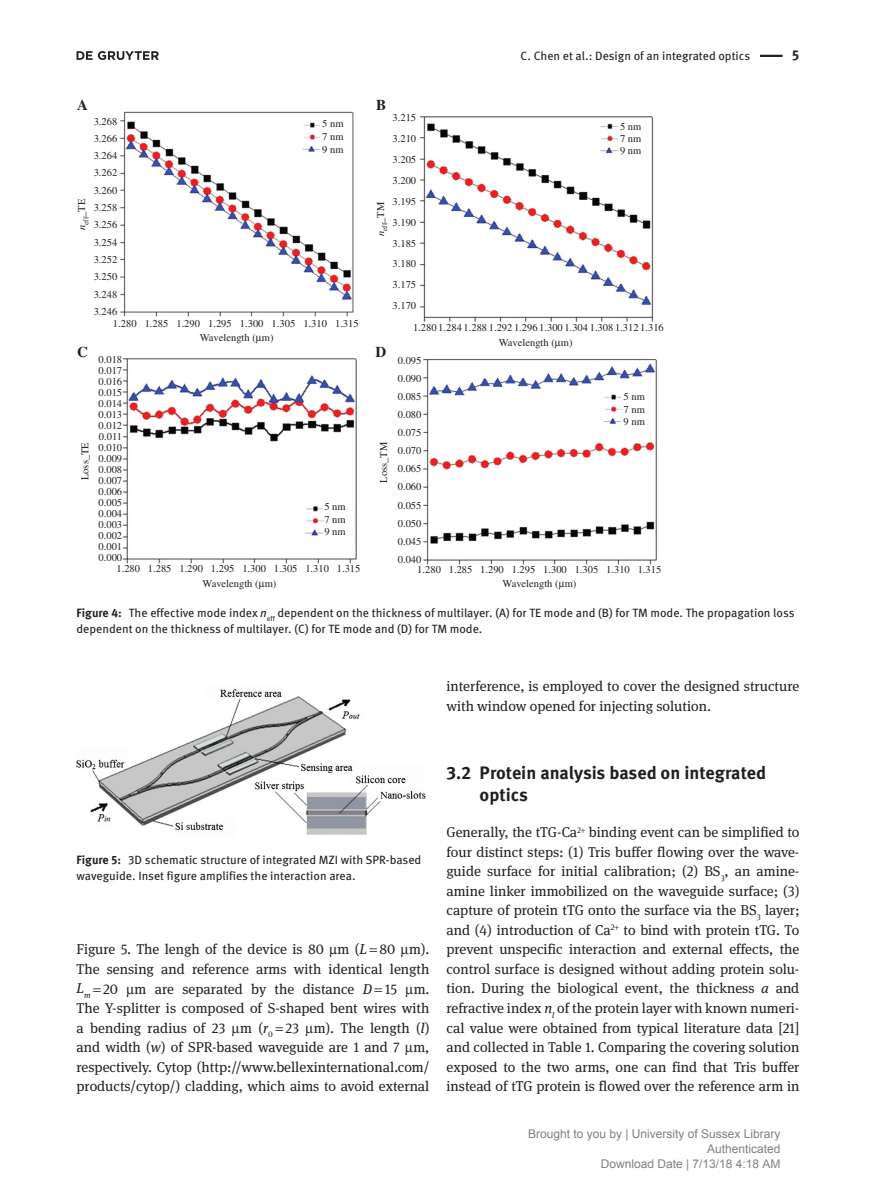
<style>
.page{position:relative;width:893px;height:1191px;background:#fff}
.page>*{position:absolute;margin:0;border:0;box-sizing:border-box;transform-origin:0 0}
.t1{font:700 18px/22.5px "DG Meta Science";color:#231f20}
.t2{font:700 15px "Times";color:#231f20}
.t3{font:14.25px/19.5px "DG Meta Serif Science";color:#231f20;text-align:justify}
.t4{font:700 14.25px "DG Meta Science";color:#231f20}
.t5{font:12px/16.5px "DG Meta Science";color:#231f20}
.t6{font:12px/15px "Arial";color:#808080;text-align:right}
.t7{font:10.5px/18.1px "Times";color:#231f20;text-align:justify}
.t8{font:7.35px "Times";color:#231f20}
.s1{font-style:italic}
.s2{font-weight:700}
</style>
<div class="page">
<hr style="left:760px;top:55px;width:22px;height:2px;background:#231f20">
<img style="left:423px;top:359px;width:234px;height:206px">
<img style="left:420px;top:116px;width:233px;height:206px">
<img style="left:120px;top:111px;width:234px;height:206px">
<img style="left:122px;top:358px;width:235px;height:206px">
<img style="left:77px;top:689px;width:348px;height:146px">
<svg style="left:77px;top:51px;width:82px;height:9px"></svg>
<p class="t2" style="left:77px;top:96px;width:12px">A</p>
<p class="t2" style="left:376px;top:96px;width:12px">B</p>
<p class="t7" style="left:94px;top:112px;width:25px">3.268</p>
<p class="t7" style="left:94px;top:129px;width:25px">3.266</p>
<p class="t7" style="left:94px;top:146px;width:25px">3.264</p>
<p class="t7" style="left:94px;top:164px;width:25px">3.262</p>
<p class="t7" style="left:94px;top:181px;width:25px">3.260</p>
<p class="t7" style="left:73px;top:230px;width:33px;rotate:-90deg"><span class="s1">n</span><sub>ef</sub> _TE</p>
<p class="t7" style="left:94px;top:198px;width:25px">3.258</p>
<p class="t8" style="left:82px;top:219px;width:4px;rotate:-90deg">f</p>
<p class="t7" style="left:94px;top:216px;width:25px">3.256</p>
<p class="t7" style="left:94px;top:233px;width:25px">3.254</p>
<p class="t7" style="left:94px;top:250px;width:25px">3.252</p>
<p class="t7" style="left:94px;top:268px;width:25px">3.250</p>
<p class="t7" style="left:94px;top:285px;width:25px">3.248</p>
<p class="t7" style="left:94px;top:302px;width:25px">3.246</p>
<p class="t7" style="left:322px;top:117px;width:23px;line-height:12.8px">5 nm 7 nm 9 nm</p>
<p class="t7" style="left:393px;top:108px;width:25px">3.215</p>
<p class="t7" style="left:393px;top:128px;width:25px;line-height:20.9px">3.210<br>3.205</p>
<p class="t7" style="left:393px;top:171px;width:25px">3.200</p>
<p class="t7" style="left:393px;top:192px;width:25px">3.195</p>
<p class="t7" style="left:371px;top:236px;width:36px;rotate:-90deg"><span class="s1">n</span><sub>ef</sub> _TM</p>
<p class="t7" style="left:393px;top:213px;width:25px">3.190</p>
<p class="t8" style="left:381px;top:225px;width:4px;rotate:-90deg">f</p>
<p class="t7" style="left:393px;top:234px;width:25px">3.185</p>
<p class="t7" style="left:393px;top:255px;width:25px">3.180</p>
<p class="t7" style="left:393px;top:276px;width:25px">3.175</p>
<p class="t7" style="left:393px;top:296px;width:25px">3.170</p>
<p class="t5" style="left:521px;top:47px;width:231px">C. Chen et al.: Design of an integrated optics</p>
<p class="t4" style="left:792px;top:44px;width:9px">5</p>
<p class="t7" style="left:620px;top:120px;width:23px;line-height:12.1px">5 nm 7 nm 9 nm</p>
<p class="t7" style="left:200px;top:316px;width:75px;line-height:14.2px;text-indent:-55px">1.285 1.290 1.295 1.300<br>Wavelength ( m)</p>
<p class="t7" style="left:272px;top:314px;width:89px">1.305 1.310 1.315</p>
<p class="t7" style="left:113px;top:314px;width:25px">1.280</p>
<p class="t7" style="left:413px;top:318px;width:252px">1.280 1.284 1.288 1.292 1.296 1.300 1.304 1.308 1.312 1.316</p>
<p class="t7" style="left:499px;top:333px;width:75px">Wavelength ( m)</p>
<p class="t2" style="left:77px;top:343px;width:12px">C</p>
<p class="t2" style="left:376px;top:343px;width:12px">D</p>
<p class="t7" style="left:99px;top:350px;width:25px">0.018</p>
<p class="t7" style="left:398px;top:351px;width:25px">0.095<br>0.090<br>0.085<br>0.080<br>0.075<br>0.070<br>0.065<br>0.060<br>0.055<br>0.050<br>0.045<br>0.040</p>
<p class="t7" style="left:99px;top:361px;width:25px">0.017</p>
<p class="t7" style="left:99px;top:372px;width:25px">0.016</p>
<p class="t7" style="left:99px;top:383px;width:25px">0.015</p>
<p class="t7" style="left:623px;top:390px;width:23px;line-height:12.8px">5 nm 7 nm 9 nm</p>
<p class="t7" style="left:99px;top:394px;width:25px">0.014</p>
<p class="t7" style="left:99px;top:405px;width:25px">0.013</p>
<p class="t7" style="left:99px;top:416px;width:25px">0.012</p>
<p class="t7" style="left:99px;top:427px;width:25px">0.011</p>
<p class="t7" style="left:76px;top:480px;width:39px;rotate:-90deg">Loss_TE</p>
<p class="t7" style="left:375px;top:482px;width:42px;rotate:-90deg">Loss_TM</p>
<p class="t7" style="left:99px;top:438px;width:25px">0.010</p>
<p class="t7" style="left:99px;top:449px;width:25px">0.009</p>
<p class="t7" style="left:99px;top:460px;width:25px">0.008</p>
<p class="t7" style="left:99px;top:471px;width:25px">0.007</p>
<p class="t7" style="left:99px;top:482px;width:25px">0.006</p>
<p class="t7" style="left:99px;top:493px;width:25px">0.005</p>
<p class="t7" style="left:324px;top:501px;width:23px;line-height:12.1px">5 nm 7 nm 9 nm</p>
<p class="t7" style="left:99px;top:504px;width:25px">0.004</p>
<p class="t7" style="left:99px;top:515px;width:25px">0.003</p>
<p class="t7" style="left:99px;top:526px;width:25px">0.002</p>
<p class="t7" style="left:99px;top:537px;width:25px">0.001</p>
<p class="t7" style="left:99px;top:548px;width:25px">0.000</p>
<p class="t7" style="left:203px;top:560px;width:75px;line-height:15.8px;text-indent:-86px">1.280 1.285 1.290 1.295 1.300<br>Wavelength ( m)</p>
<p class="t7" style="left:274px;top:559px;width:88px">1.305 1.310 1.315</p>
<p class="t7" style="left:503px;top:563px;width:75px;line-height:14.1px;text-indent:-85px">1.280 1.285 1.290 1.295 1.300<br>Wavelength ( m)</p>
<p class="t7" style="left:575px;top:561px;width:88px">1.305 1.310 1.315</p>
<p class="t5" style="left:77px;top:604px;width:719px"><span class="s2">Figure 4:</span> The effective mode index <span class="s1">n</span><sub>eff</sub> dependent on the thickness of multilayer. (A) for TE mode and (B) for TM mode. The propagation loss dependent on the thickness of multilayer. (C) for TE mode and (D) for TM mode.</p>
<p class="t3" style="left:446px;top:676px;width:354px">interference, is employed to cover the designed structure with window opened for injecting solution.</p>
<p class="t5" style="left:77px;top:851px;width:346px"><span class="s2">Figure 5:</span> 3D schematic structure of integrated MZI with SPR-based waveguide. Inset figure amplifies the interaction area.</p>
<p class="t3" style="left:77px;top:939px;width:354px">Figure 5. The lengh of the device is 80 m (<span class="s1">L</span> 80 m).<br>The sensing and reference arms with identical length <span class="s1">L</span><sub>m</sub> 20 m are separated by the distance <span class="s1">D</span> 15 m.<br>The Y-splitter is composed of S-shaped bent wires with a bending radius of 23 m (<span class="s1">r</span><sub>0</sub> 23 m). The length (<span class="s1">l</span>) and width (<span class="s1">w</span>) of SPR-based waveguide are 1 and 7 m, respectively. Cytop (http://www.bellexinternational.com/ products/cytop/) cladding, which aims to avoid external</p>
<p class="t1" style="left:480px;top:761px;width:288px;text-indent:-33px">3.2 Protein analysis based on integrated optics</p>
<p class="t3" style="left:446px;top:822px;width:354px">Generally, the tTG-Ca<sup>2</sup> binding event can be simplified to four distinct steps: (1) Tris buffer flowing over the wave&shy;guide surface for initial calibration; (2) BS<sub>3</sub>, an amine&shy;amine linker immobilized on the waveguide surface; (3) capture of protein tTG onto the surface via the BS<sub>3</sub> layer; and (4) introduction of Ca<sup>2</sup> to bind with protein tTG. To prevent unspecific interaction and external effects, the control surface is designed without adding protein solu&shy;tion. During the biological event, the thickness <span class="s1">a</span> and refractive index <span class="s1">n</span><sub>l</sub> of the protein layer with known numeri&shy;cal value were obtained from typical literature data [21] and collected in Table 1. Comparing the covering solution exposed to the two arms, one can find that Tris buffer instead of tTG protein is flowed over the reference arm in</p>
<p class="t6" style="left:528px;top:1127px;width:254px">Brought to you by | University of Sussex Library<br>Authenticated<br>Download Date | 7/13/18 4:18 AM</p>
</div>
